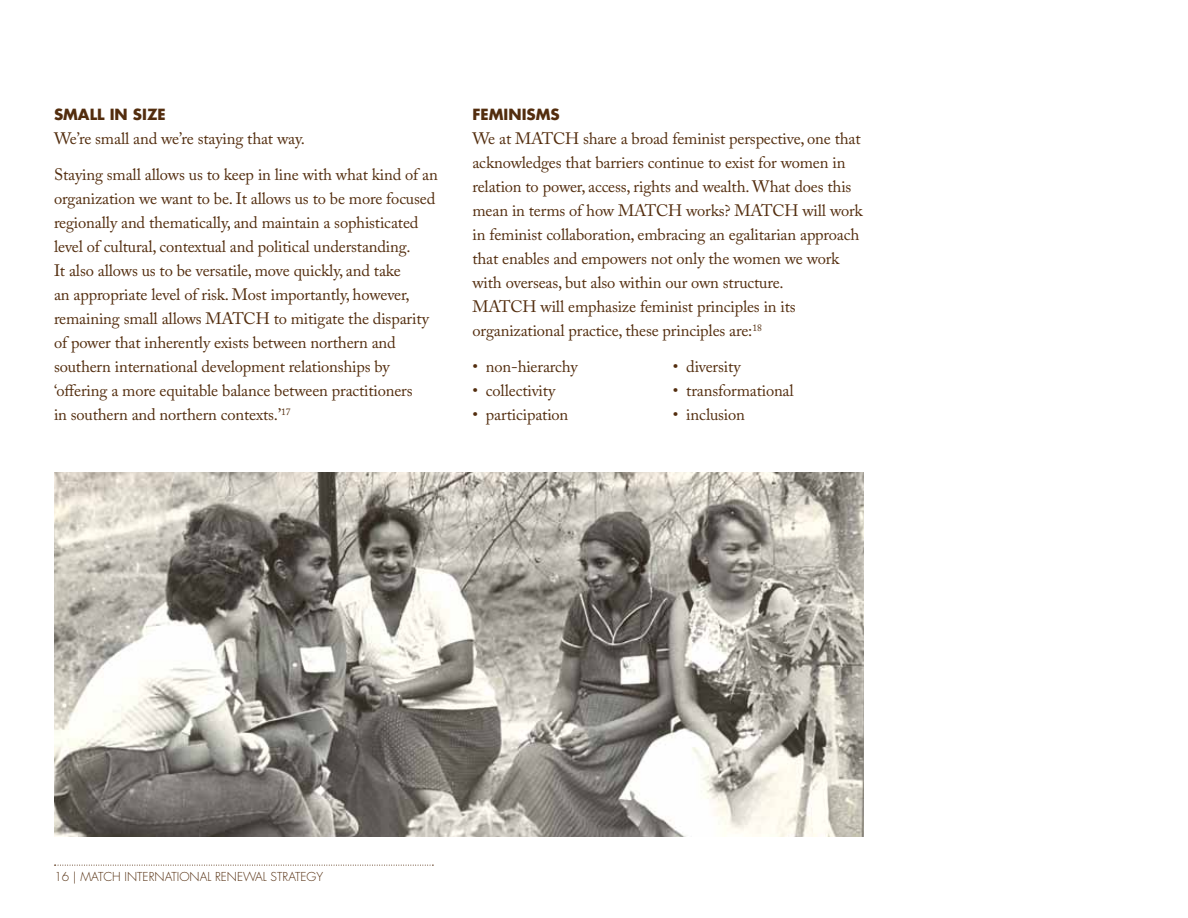
<style>
.page{position:relative;width:1188px;height:918px;background:#fff}
.page>*{position:absolute;margin:0;border:0;box-sizing:border-box;transform-origin:0 0}
.t1{font:16.5px/24px "Adobe Caslon Pro";letter-spacing:-.01em;color:#532d0e}
.t2{font:700 15px "Futura Std";color:#532d0e}
.t3{font:300 12px "Futura Std";color:#532d0e}
</style>
<div class="page">
<svg style="left:54px;top:865px;width:379px;height:1px"></svg>
<img style="left:54px;top:472px;width:810px;height:365px">
<p class="t2" style="left:54px;top:105px;width:113px">SMALL IN SIZE</p>
<p class="t1" style="left:54px;top:121px;width:385px;line-height:36px">We’re small and we’re staying that way.<br>Staying small allows us to keep in line with what kind of an</p>
<p class="t1" style="left:54px;top:187px;width:383px">organization we want to be. It allows us to be more focused regionally and thematically, and maintain a sophisticated level of cultural, contextual and political understanding.<br>It also allows us to be versatile, move quickly, and take<br>an appropriate level of risk. Most importantly, however, remaining small allows MATCH to mitigate the disparity of power that inherently exists between northern and southern international development relationships by ‘offering a more equitable balance between practitioners<br>in southern and northern contexts.’<sup>17</sup></p>
<p class="t2" style="left:472px;top:105px;width:66px">FEMINISMS</p>
<p class="t1" style="left:472px;top:127px;width:392px">We at MATCH share a broad feminist perspective, one that acknowledges that barriers continue to exist for women in relation to power, access, rights and wealth. What does this mean in terms of how MATCH works? MATCH will work in feminist collaboration, embracing an egalitarian approach that enables and empowers not only the women we work with overseas, but also within our own structure.<br>MATCH will emphasize feminist principles in its organizational practice, these principles are:<sup>18</sup></p>
<p class="t1" style="left:473px;top:355px;width:107px">• non-hierarchy</p>
<p class="t1" style="left:473px;top:379px;width:84px">• collectivity</p>
<p class="t1" style="left:473px;top:403px;width:97px">• participation</p>
<p class="t1" style="left:673px;top:355px;width:69px">• diversity</p>
<p class="t1" style="left:673px;top:379px;width:123px">• transformational</p>
<p class="t1" style="left:673px;top:403px;width:74px">• inclusion</p>
<p class="t3" style="left:54px;top:870px;width:270px">16 | MATCH INTERNATI ONAL RENEWAL STRATEGY</p>
</div>
